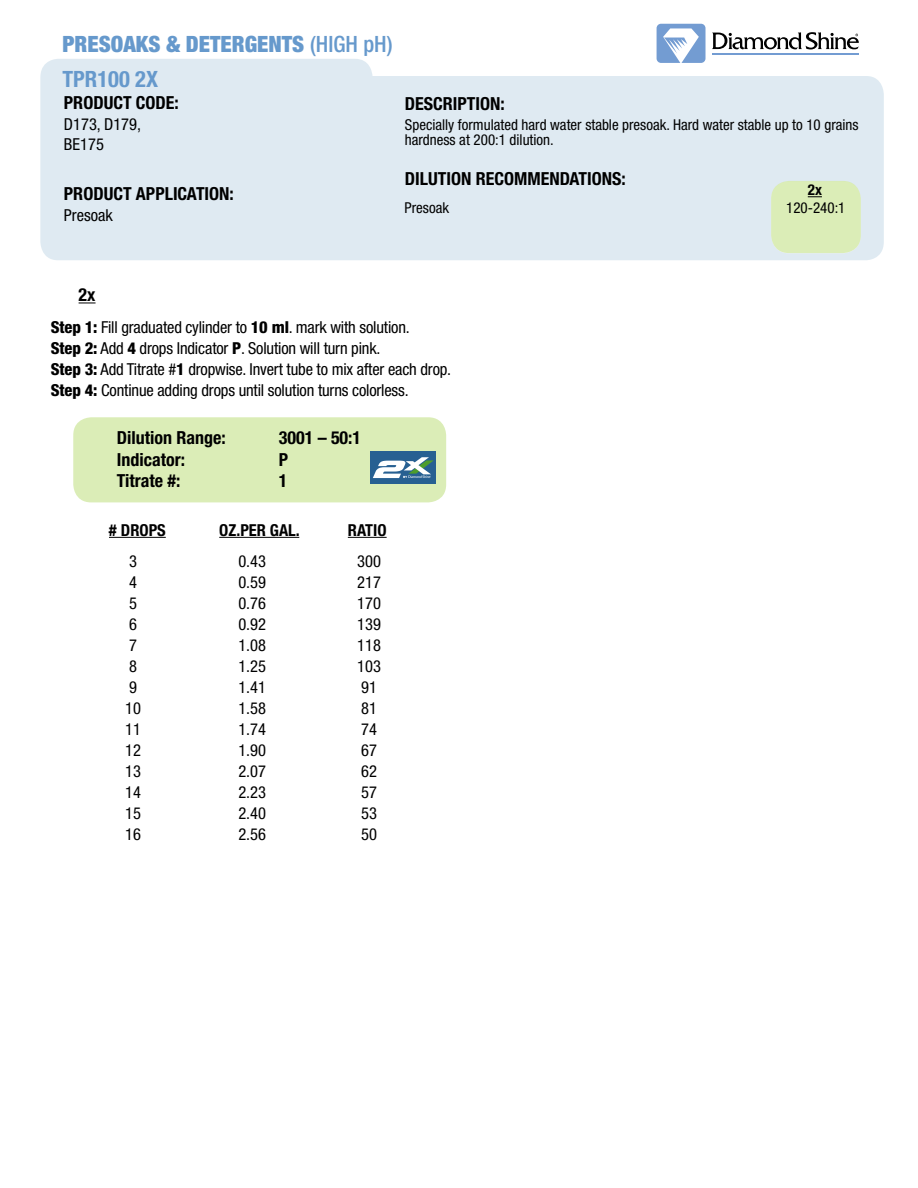
<style>
.page{position:relative;width:918px;height:1188px;background:#fff}
.page>*{position:absolute;margin:0;border:0;box-sizing:border-box;transform-origin:0 0}
.t1{font:900 condensed 22.5px "Helvetica Neue LT Std";color:#69c}
.t2{font:700 condensed 22.5px "Helvetica Neue LT Std";color:#69c}
.t3{font:700 condensed 18px "Helvetica Neue LT Std";color:#000}
.t4{font:condensed 16.5px/21px "Helvetica Neue LT Std";letter-spacing:-.01em;color:#000}
.t5{font:700 condensed 16.5px "Helvetica Neue LT Std";color:#000}
.t6{font:condensed 15px/15px "Helvetica Neue LT Std";color:#000}
.t7{font:700 condensed 15px "Helvetica Neue LT Std";color:#000}
.s1{font-weight:500}
.s2{font-weight:800}
</style>
<div class="page">
<div style="left:73px;top:417px;width:373px;height:85px;background:#dbedb7;border-radius:18px"></div>
<svg style="left:79px;top:303px;width:17px;height:1px"></svg>
<hr style="left:109px;top:537px;width:57px;height:1px;background:#000">
<hr style="left:219px;top:537px;width:80px;height:1px;background:#000">
<hr style="left:348px;top:537px;width:39px;height:1px;background:#000">
<div style="left:40px;top:59px;width:844px;height:201px;background:#dfeaf2"></div>
<div style="left:771px;top:181px;width:90px;height:72px;background:#dbedb7;border-radius:18px"></div>
<svg style="left:808px;top:196px;width:14px;height:1px"></svg>
<hr style="left:712px;top:53px;width:147px;height:2px;background:#739cd2">
<svg style="left:712px;top:32px;width:147px;height:17px"></svg>
<svg style="left:657px;top:24px;width:49px;height:39px"></svg>
<div style="left:371px;top:451px;width:65px;height:33px;background:#276092"></div>
<svg style="left:373px;top:457px;width:61px;height:21px"></svg>
<h1 class="t1" style="left:63px;top:30px;width:332px">PRESOAKS &amp; DETERGENTS <span class="s1">(HIGH pH)</span></h1>
<p class="t3" style="left:64px;top:92px;width:116px">PRODUCT CODE:</p>
<p class="t4" style="left:64px;top:114px;width:79px;line-height:19.8px">D173, D179,<br>BE175</p>
<h1 class="t2" style="left:62px;top:65px;width:97px">TPR100 2X</h1>
<p class="t3" style="left:64px;top:183px;width:171px">PRODUCT APPLICATION:</p>
<p class="t4" style="left:64px;top:204px;width:50px">Presoak</p>
<p class="t3" style="left:405px;top:93px;width:101px">DESCRIPTION:</p>
<p class="t6" style="left:405px;top:117px;width:455px">Specially formulated hard water stable presoak. Hard water stable up to 10 grains hardness at 200:1 dilution.</p>
<p class="t3" style="left:405px;top:167px;width:222px">DILUTION RECOMMENDATIONS:</p>
<p class="t7" style="left:808px;top:181px;width:16px">2x</p>
<p class="t6" style="left:405px;top:200px;width:46px">Presoak</p>
<p class="t6" style="left:786px;top:200px;width:61px">120-240:1</p>
<p class="t3" style="left:79px;top:284px;width:18px">2x</p>
<p class="t4" style="left:51px;top:316px;width:402px"><span class="s2">Step 1:</span> Fill graduated cylinder to <span class="s2">10 ml</span>. mark with solution.<br><span class="s2">Step 2:</span> Add <span class="s2">4</span> drops Indicator <span class="s2">P</span>. Solution will turn pink.<br><span class="s2">Step 3:</span> Add Titrate #<span class="s2">1</span> dropwise. Invert tube to mix after each drop.<br><span class="s2">Step 4:</span> Continue adding drops until solution turns colorless.</p>
<p class="t3" style="left:117px;top:427px;width:110px">Dilution Range:</p>
<p class="t3" style="left:279px;top:427px;width:84px">3001 – 50:1</p>
<p class="t3" style="left:117px;top:448px;width:70px">Indicator:</p>
<p class="t3" style="left:279px;top:448px;width:11px">P</p>
<p class="t3" style="left:117px;top:470px;width:65px">Titrate #:</p>
<p class="t3" style="left:279px;top:470px;width:10px">1</p>
<p class="t5" style="left:109px;top:520px;width:58px"># DROPS</p>
<p class="t5" style="left:219px;top:520px;width:82px">OZ.PER GAL.</p>
<p class="t5" style="left:348px;top:520px;width:40px">RATIO</p>
<p class="t4" style="left:125px;top:551px;width:17px">3<br>4<br>5<br>6<br>7<br>8<br>9<br>10<br>11<br>12<br>13<br>14<br>15<br>16</p>
<p class="t4" style="left:238px;top:551px;width:29px;text-align:justify">0.43<br>0.59<br>0.76<br>0.92<br>1.08<br>1.25<br>1.41<br>1.58<br>1.74<br>1.90<br>2.07<br>2.23<br>2.40<br>2.56</p>
<p class="t4" style="left:357px;top:551px;width:25px">300<br>217<br>170<br>139<br>118<br>103<br>91<br>81<br>74<br>67<br>62<br>57<br>53<br>50</p>
</div>
